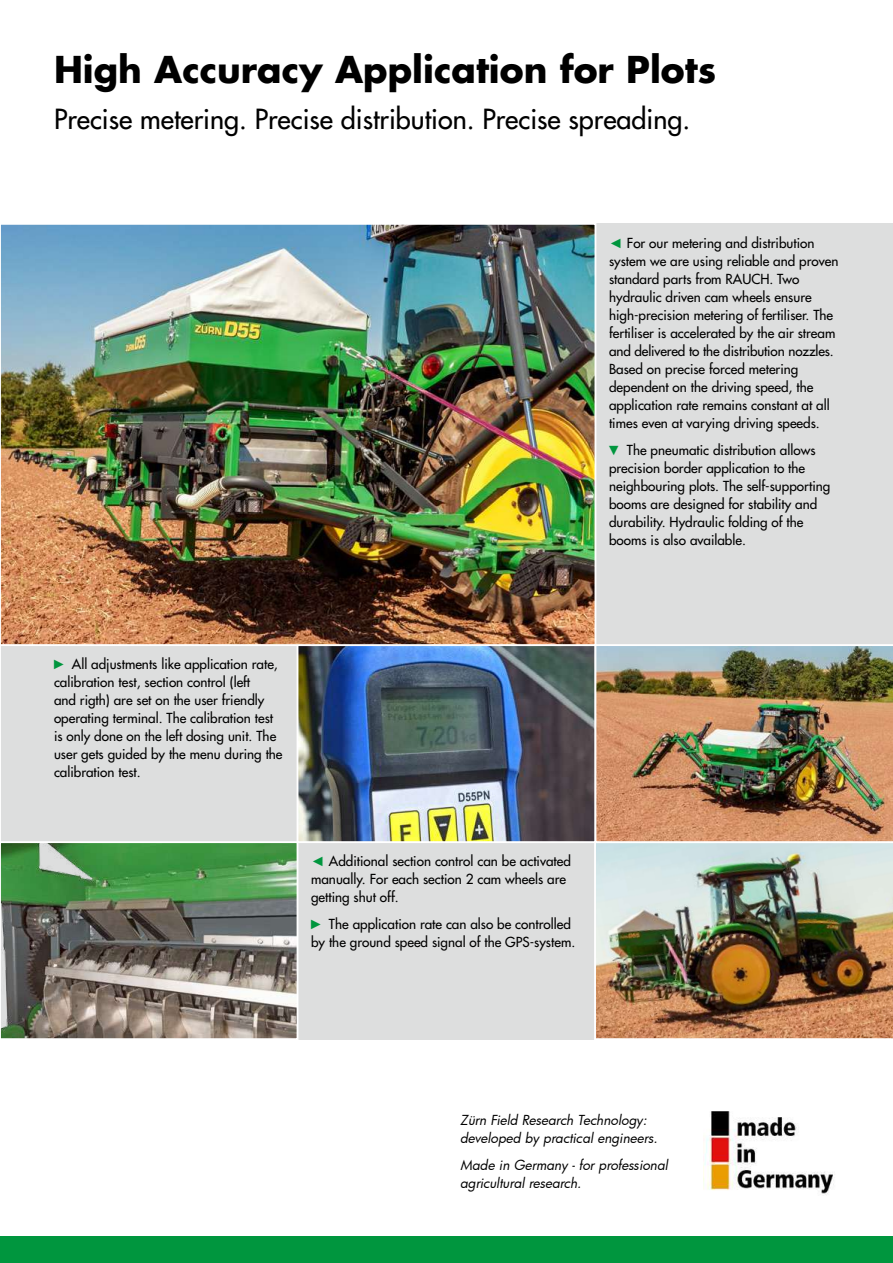
<style>
.page{position:relative;width:893px;height:1263px;background:#fff}
.page>*{position:absolute;margin:0;border:0;box-sizing:border-box;transform-origin:0 0}
.t1{font:700 36px "Futura";color:#000}
.t2{font:27px "Futura";color:#000}
.t3{font:13.5px/18px "Futura";color:#000}
.t4{font:italic 13.5px/18px "Futura";letter-spacing:-.005em;color:#000}
.s1{font-family:"Arial Narrow";color:#00963e}
</style>
<div class="page">
<div style="left:0;top:1236px;width:893px;height:27px;background:#00963e"></div>
<div style="left:0;top:224px;width:893px;height:816px;background:#dddede"></div>
<svg style="left:0;top:646px;width:1px;height:195px"></svg>
<img style="left:300px;top:647px;width:293px;height:193px">
<div style="left:297px;top:644px;width:299px;height:199px;border:2px solid #fff"></div>
<img style="left:0;top:841px;width:298px;height:199px">
<img style="left:594px;top:843px;width:299px;height:197px">
<img style="left:594px;top:644px;width:299px;height:199px">
<img style="left:0;top:224px;width:596px;height:422px">
<img style="left:704px;top:1111px;width:130px;height:84px">
<h1 class="t1" style="left:54px;top:44px;width:664px">High Accuracy Application for Plots</h1>
<h2 class="t2" style="left:54px;top:101px;width:638px">Precise metering. Precise distribution. Precise spreading.</h2>
<p class="t3" style="left:609px;top:234px;width:231px"><span class="s1">◄</span> For our metering and distribution system we are using reliable and proven standard parts from RAUCH. Two hydraulic driven cam wheels ensure high-precision metering of fertiliser. The fertiliser is accelerated by the air stream and delivered to the distribution nozzles.<br>Based on precise forced metering dependent on the driving speed, the application rate remains constant at all times even at varying driving speeds.</p>
<p class="t3" style="left:609px;top:441px;width:223px"><span class="s1">▼</span> The pneumatic distribution allows precision border application to the neighbouring plots. The self-supporting booms are designed for stability and durability. Hydraulic folding of the booms is also available.</p>
<p class="t3" style="left:54px;top:655px;width:230px"><span class="s1">►</span> All adjustments like application rate, calibration test, section control (left<br>and rigth) are set on the user friendly operating terminal. The calibration test is only done on the left dosing unit. The user gets guided by the menu during the calibration test.</p>
<p class="t3" style="left:311px;top:852px;width:261px"><span class="s1">◄</span> Additional section control can be activated manually. For each section 2 cam wheels are getting shut off.</p>
<p class="t3" style="left:311px;top:914px;width:266px"><span class="s1">►</span> The application rate can also be controlled by the ground speed signal of the GPS-system.</p>
<p class="t4" style="left:460px;top:1111px;width:199px">Zürn Field Research Technology: developed by practical engineers.</p>
<p class="t4" style="left:460px;top:1155px;width:209px">Made in Germany - for professional agricultural research.</p>
</div>
